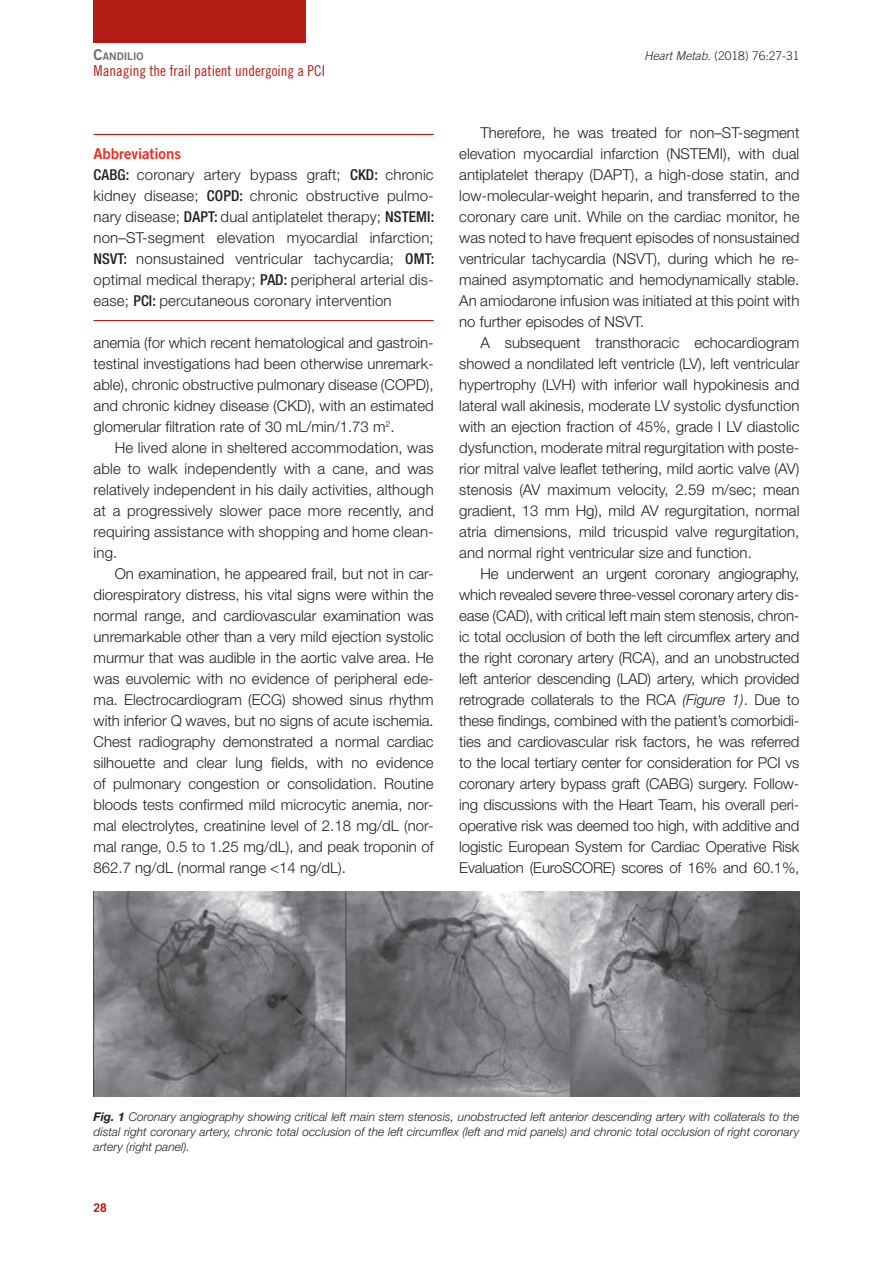
<style>
.page{position:relative;width:893px;height:1263px;background:#fff}
.page>*{position:absolute;margin:0;border:0;box-sizing:border-box;transform-origin:0 0}
.t1{font:300 15px/21px "Helvetica Neue LT Std";color:#231f20}
.t2{font:15px "Trade Gothic LT Std Cn 18";color:#b41d15}
.t3{font:italic 300 12px/15px "Helvetica Neue LT Std";color:#231f20;text-align:justify}
.t4{font:300 12px "Trade Gothic LT Std";color:#231f20}
.t5{font:700 12px "Trade Gothic LT Std";color:#b41d15}
.t6{font:10.5px "Trade Gothic LT Std Bd 2";color:#6c6d70}
.s1{font-size:15px}
.s2{font-style:italic}
.s3{font-family:"Trade Gothic LT Std Bd 2";font-weight:400;color:#ee2e22}
.s4{font-weight:500;font-stretch:condensed}
.s5{font-weight:700}
</style>
<div class="page">
<div style="left:94px;top:0;width:212px;height:43px;background:#b41d15"></div>
<img style="left:94px;top:891px;width:705px;height:205px">
<hr style="left:94px;top:134px;width:340px;height:1px;background:#b41d15">
<hr style="left:94px;top:320px;width:340px;height:1px;background:#b41d15">
<p class="t6" style="left:94px;top:49px;width:51px"><span class="s1">C</span>ANDILIO</p>
<p class="t4" style="left:644px;top:48px;width:157px"><span class="s2">Heart Metab</span>. (2018) 76:27-31</p>
<p class="t2" style="left:94px;top:62px;width:233px">Managing the frail patient undergoing a PCI</p>
<p class="t1" style="left:94px;top:143px;width:342px"><span class="s3">Abbreviations<br></span><span class="s4">CABG:</span> coronary artery bypass graft; <span class="s4">CKD:</span> chronic kidney disease; <span class="s4">COPD:</span> chronic obstructive pulmo&shy;nary disease; <span class="s4">DAPT:</span> dual antiplatelet therapy; <span class="s4">NSTEMI: </span>non–ST-segment elevation myocardial infarction; <span class="s4">NSVT:</span> nonsustained ventricular tachycardia; <span class="s4">OMT: </span>optimal medical therapy; <span class="s4">PAD:</span> peripheral arterial dis&shy;ease; <span class="s4">PCI:</span> percutaneous coronary intervention</p>
<p class="t1" style="left:94px;top:332px;width:342px">anemia (for which recent hematological and gastroin-</p>
<p class="t1" style="left:94px;top:353px;width:342px">testinal investigations had been otherwise unremark-</p>
<p class="t1" style="left:94px;top:374px;width:342px">able), chronic obstructive pulmonary disease (COPD),</p>
<p class="t1" style="left:94px;top:395px;width:342px">and chronic kidney disease (CKD), with an estimated</p>
<p class="t1" style="left:94px;top:416px;width:303px">glomerular filtration rate of 30 mL/min/1.73 m<sup>2</sup>.</p>
<p class="t1" style="left:115px;top:437px;width:320px">He lived alone in sheltered accommodation, was</p>
<p class="t1" style="left:94px;top:458px;width:342px">able to walk independently with a cane, and was</p>
<p class="t1" style="left:94px;top:479px;width:342px">relatively independent in his daily activities, although</p>
<p class="t1" style="left:94px;top:500px;width:342px">at a progressively slower pace more recently, and</p>
<p class="t1" style="left:94px;top:521px;width:342px">requiring assistance with shopping and home clean-</p>
<p class="t1" style="left:94px;top:542px;width:25px">ing.</p>
<p class="t1" style="left:115px;top:563px;width:320px">On examination, he appeared frail, but not in car-</p>
<p class="t1" style="left:94px;top:584px;width:342px">diorespiratory distress, his vital signs were within the</p>
<p class="t1" style="left:94px;top:605px;width:342px">normal range, and cardiovascular examination was</p>
<p class="t1" style="left:94px;top:626px;width:342px">unremarkable other than a very mild ejection systolic</p>
<p class="t1" style="left:94px;top:647px;width:342px">murmur that was audible in the aortic valve area. He</p>
<p class="t1" style="left:94px;top:668px;width:342px">was euvolemic with no evidence of peripheral ede-</p>
<p class="t1" style="left:94px;top:689px;width:342px">ma. Electrocardiogram (ECG) showed sinus rhythm</p>
<p class="t1" style="left:94px;top:710px;width:342px">with inferior Q waves, but no signs of acute ischemia.</p>
<p class="t1" style="left:94px;top:731px;width:342px">Chest radiography demonstrated a normal cardiac</p>
<p class="t1" style="left:94px;top:752px;width:342px">silhouette and clear lung fields, with no evidence</p>
<p class="t1" style="left:94px;top:773px;width:342px">of pulmonary congestion or consolidation. Routine</p>
<p class="t1" style="left:94px;top:794px;width:342px">bloods tests confirmed mild microcytic anemia, nor-</p>
<p class="t1" style="left:94px;top:815px;width:342px">mal electrolytes, creatinine level of 2.18 mg/dL (nor-</p>
<p class="t1" style="left:94px;top:836px;width:342px">mal range, 0.5 to 1.25 mg/dL), and peak troponin of</p>
<p class="t1" style="left:94px;top:857px;width:254px">862.7 ng/dL (normal range &lt;14 ng/dL).</p>
<p class="t1" style="left:480px;top:122px;width:320px">Therefore, he was treated for non–ST-segment</p>
<p class="t1" style="left:459px;top:143px;width:342px">elevation myocardial infarction (NSTEMI), with dual</p>
<p class="t1" style="left:459px;top:164px;width:342px">antiplatelet therapy (DAPT), a high-dose statin, and</p>
<p class="t1" style="left:459px;top:185px;width:342px">low-molecular-weight heparin, and transferred to the</p>
<p class="t1" style="left:459px;top:206px;width:342px">coronary care unit. While on the cardiac monitor, he</p>
<p class="t1" style="left:459px;top:227px;width:342px">was noted to have frequent episodes of nonsustained</p>
<p class="t1" style="left:459px;top:248px;width:342px">ventricular tachycardia (NSVT), during which he re-</p>
<p class="t1" style="left:459px;top:269px;width:342px">mained asymptomatic and hemodynamically stable.</p>
<p class="t1" style="left:459px;top:290px;width:342px">An amiodarone infusion was initiated at this point with</p>
<p class="t1" style="left:459px;top:311px;width:187px">no further episodes of NSVT.</p>
<p class="t1" style="left:480px;top:332px;width:320px">A subsequent transthoracic echocardiogram</p>
<p class="t1" style="left:459px;top:353px;width:342px">showed a nondilated left ventricle (LV), left ventricular</p>
<p class="t1" style="left:459px;top:374px;width:342px">hypertrophy (LVH) with inferior wall hypokinesis and</p>
<p class="t1" style="left:459px;top:395px;width:342px">lateral wall akinesis, moderate LV systolic dysfunction</p>
<p class="t1" style="left:459px;top:416px;width:342px">with an ejection fraction of 45%, grade I LV diastolic</p>
<p class="t1" style="left:459px;top:437px;width:342px">dysfunction, moderate mitral regurgitation with poste-</p>
<p class="t1" style="left:459px;top:458px;width:342px">rior mitral valve leaflet tethering, mild aortic valve (AV)</p>
<p class="t1" style="left:459px;top:479px;width:342px">stenosis (AV maximum velocity, 2.59 m/sec; mean</p>
<p class="t1" style="left:459px;top:500px;width:342px">gradient, 13 mm Hg), mild AV regurgitation, normal</p>
<p class="t1" style="left:459px;top:521px;width:342px">atria dimensions, mild tricuspid valve regurgitation,</p>
<p class="t1" style="left:459px;top:542px;width:294px">and normal right ventricular size and function.</p>
<p class="t1" style="left:480px;top:563px;width:320px">He underwent an urgent coronary angiography,</p>
<p class="t1" style="left:459px;top:584px;width:342px">which revealed severe three-vessel coronary artery dis-</p>
<p class="t1" style="left:459px;top:605px;width:342px">ease (CAD), with critical left main stem stenosis, chron-</p>
<p class="t1" style="left:459px;top:626px;width:342px">ic total occlusion of both the left circumflex artery and</p>
<p class="t1" style="left:459px;top:647px;width:342px">the right coronary artery (RCA), and an unobstructed</p>
<p class="t1" style="left:459px;top:668px;width:342px">left anterior descending (LAD) artery, which provided</p>
<p class="t1" style="left:459px;top:689px;width:342px">retrograde collaterals to the RCA <span class="s2">(Figure 1)</span>. Due to</p>
<p class="t1" style="left:459px;top:710px;width:342px">these findings, combined with the patient’s comorbidi-</p>
<p class="t1" style="left:459px;top:731px;width:342px">ties and cardiovascular risk factors, he was referred</p>
<p class="t1" style="left:459px;top:752px;width:342px">to the local tertiary center for consideration for PCI vs</p>
<p class="t1" style="left:459px;top:773px;width:342px">coronary artery bypass graft (CABG) surgery. Follow-</p>
<p class="t1" style="left:459px;top:794px;width:342px">ing discussions with the Heart Team, his overall peri-</p>
<p class="t1" style="left:459px;top:815px;width:342px">operative risk was deemed too high, with additive and</p>
<p class="t1" style="left:459px;top:836px;width:342px">logistic European System for Cardiac Operative Risk</p>
<p class="t1" style="left:459px;top:857px;width:342px">Evaluation (EuroSCORE) scores of 16% and 60.1%,</p>
<p class="t3" style="left:94px;top:1109px;width:707px"><span class="s5">Fig. 1</span> Coronary angiography showing critical left main stem stenosis, unobstructed left anterior descending artery with collaterals to the distal right coronary artery, chronic total occlusion of the left circumflex (left and mid panels) and chronic total occlusion of right coronary artery (right panel).</p>
<p class="t5" style="left:94px;top:1200px;width:15px">28</p>
</div>
